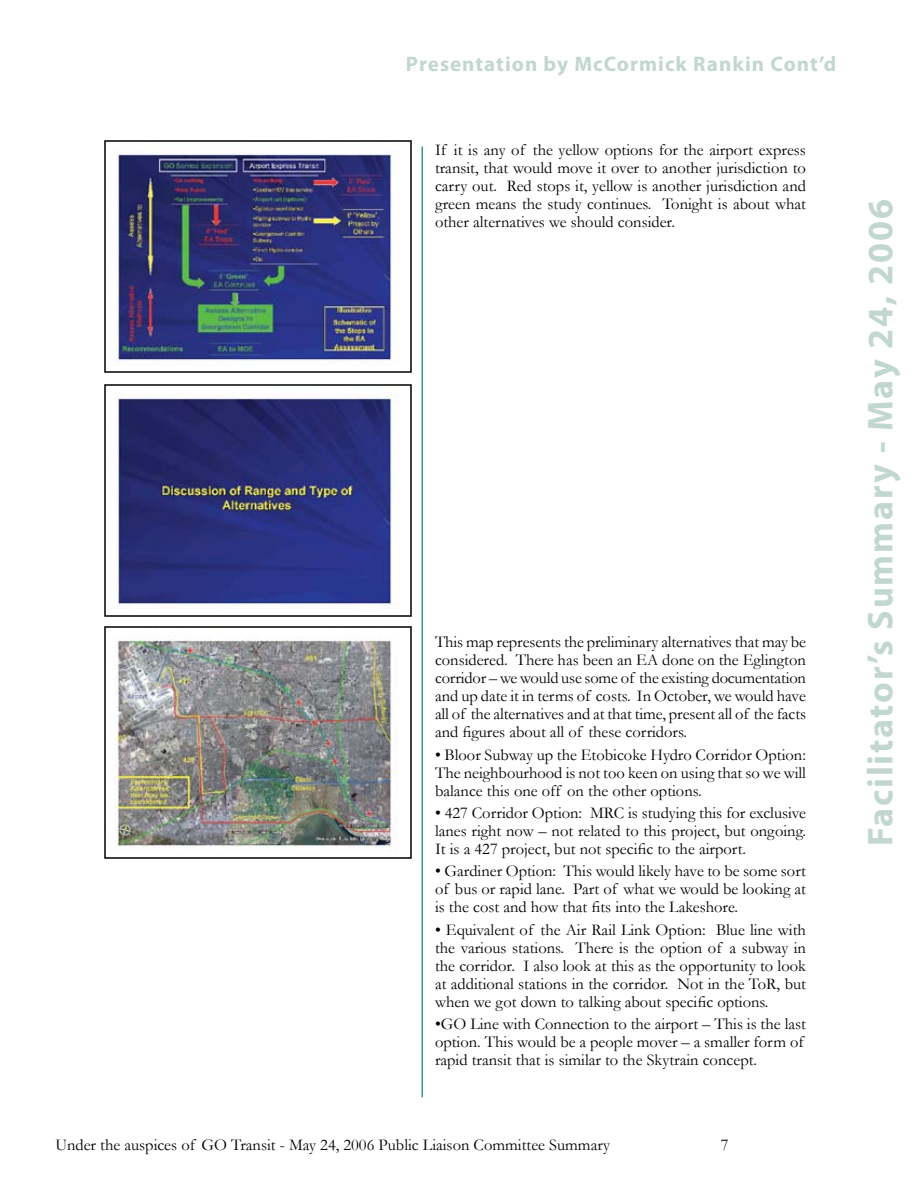
<style>
.page{position:relative;width:918px;height:1188px;background:#fff}
.page>*{position:absolute;margin:0;border:0;box-sizing:border-box;transform-origin:0 0}
.t1{font:700 36px "Myriad Pro";letter-spacing:.05em;color:#c2d6d2}
.t2{font:700 21px "Myriad Pro";letter-spacing:.05em;color:#c2d6d2}
.t3{font:16.5px/18px "Garamond";color:#000;text-align:justify}
</style>
<div class="page">
<hr style="left:422px;top:147px;width:1px;height:950px;background:#359888">
<img style="left:117px;top:151px;width:279px;height:214px">
<img style="left:117px;top:395px;width:281px;height:214px">
<img style="left:114px;top:637px;width:284px;height:212px">
<p class="t2" style="left:406px;top:51px;width:432px">Presentation by McCormick Rankin Cont’d</p>
<p class="t3" style="left:435px;top:140px;width:373px">If it is any of the yellow options for the airport express transit, that would move it over to another jurisdiction to carry out. Red stops it, yellow is another jurisdiction and green means the study continues. Tonight is about what other alternatives we should consider.</p>
<p class="t3" style="left:435px;top:633px;width:373px">This map represents the preliminary alternatives that may be considered. There has been an EA done on the Eglington corridor – we would use some of the existing documentation and up date it in terms of costs. In October, we would have all of the alternatives and at that time, present all of the facts and figures about all of these corridors.</p>
<p class="t3" style="left:435px;top:745px;width:373px">• Bloor Subway up the Etobicoke Hydro Corridor Option:<br>The neighbourhood is not too keen on using that so we will balance this one off on the other options.</p>
<p class="t3" style="left:435px;top:804px;width:373px">• 427 Corridor Option: MRC is studying this for exclusive lanes right now – not related to this project, but ongoing.<br>It is a 427 project, but not specific to the airport.</p>
<p class="t3" style="left:435px;top:862px;width:373px">• Gardiner Option: This would likely have to be some sort of bus or rapid lane. Part of what we would be looking at is the cost and how that fits into the Lakeshore.</p>
<p class="t3" style="left:435px;top:920px;width:373px">• Equivalent of the Air Rail Link Option: Blue line with the various stations. There is the option of a subway in the corridor. I also look at this as the opportunity to look at additional stations in the corridor. Not in the ToR, but when we got down to talking about specific options.</p>
<p class="t3" style="left:435px;top:1015px;width:372px;text-align:left">•GO Line with Connection to the airport – This is the last option. This would be a people mover – a smaller form of rapid transit that is similar to the Skytrain concept.</p>
<p class="t3" style="left:55px;top:1135px;width:556px">Under the auspices of GO Transit - May 24, 2006 Public Liaison Committee Summary</p>
<h1 class="t1" style="left:857px;top:846px;width:648px;rotate:-90deg">Facilitator’s Summary - May 24, 2006</h1>
</div>
